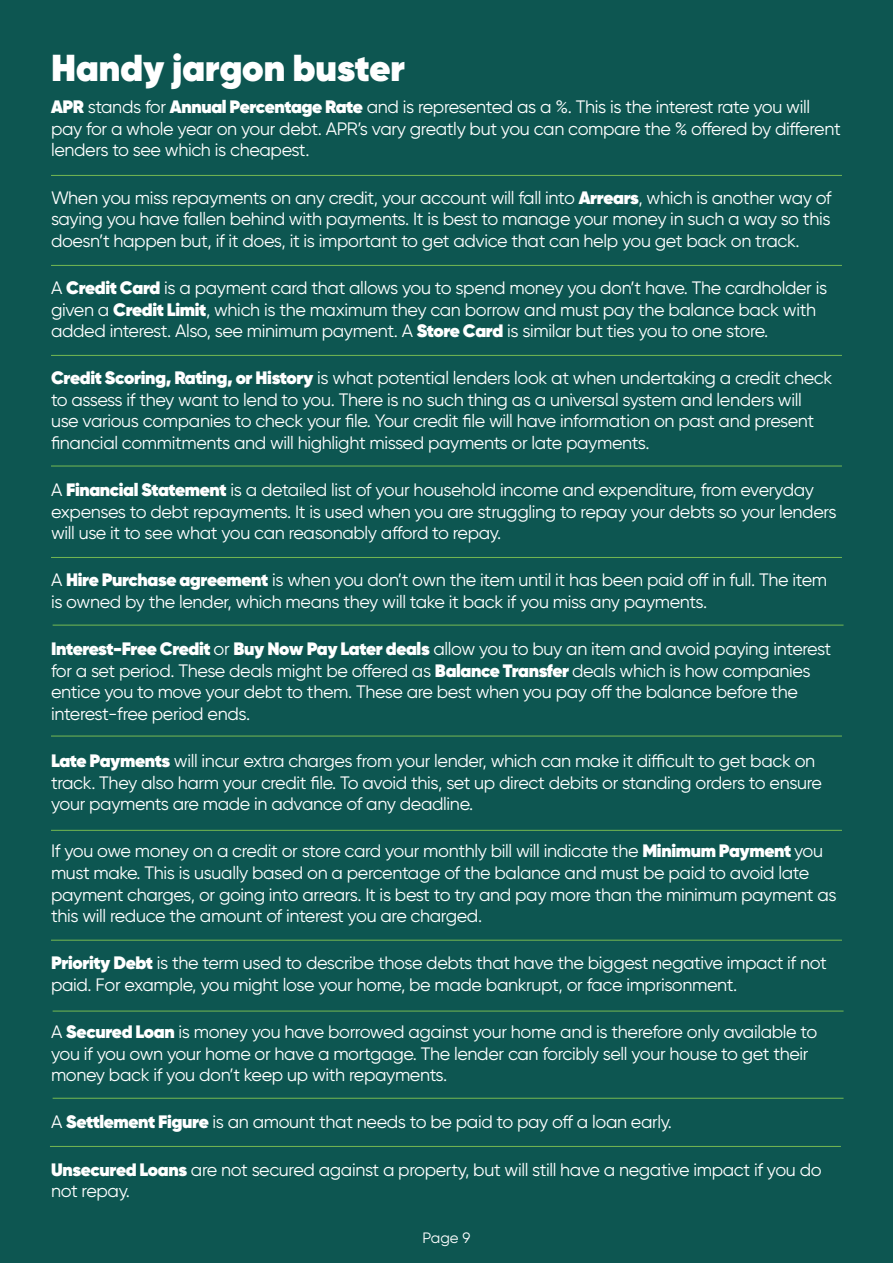
<style>
.page{position:relative;width:893px;height:1263px;background:#0d5651}
.page>*{position:absolute;margin:0;border:0;box-sizing:border-box;transform-origin:0 0}
.t1{font:800 37.5px "Gilroy";color:#fff}
.t2{font:18px/21.6px "Gilroy";letter-spacing:-.02em;color:#fff}
.t3{font:15px "Gilroy";color:#fff}
.s1{font-weight:800}
</style>
<div class="page">
<hr style="left:51px;top:175px;width:791px;height:1px;background:#75b951">
<hr style="left:51px;top:265px;width:791px;height:1px;background:#75b951">
<hr style="left:51px;top:355px;width:791px;height:1px;background:#75b951">
<hr style="left:51px;top:466px;width:791px;height:1px;background:#75b951">
<hr style="left:51px;top:557px;width:791px;height:1px;background:#75b951">
<hr style="left:50px;top:1146px;width:791px;height:1px;background:#75b951">
<hr style="left:53px;top:625px;width:790px;height:1px;background:#75b951">
<hr style="left:51px;top:736px;width:791px;height:1px;background:#75b951">
<hr style="left:51px;top:830px;width:791px;height:1px;background:#75b951">
<hr style="left:51px;top:940px;width:791px;height:1px;background:#75b951">
<hr style="left:53px;top:1011px;width:790px;height:1px;background:#75b951">
<hr style="left:53px;top:1098px;width:790px;height:1px;background:#75b951">
<p class="t1" style="left:51px;top:44px;width:355px">Handy jargon buster</p>
<p class="t2" style="left:51px;top:96px;width:791px"><span class="s1">APR</span> stands for <span class="s1">Annual Percentage Rate</span> and is represented as a %. This is the interest rate you will pay for a whole year on your debt. APR’s vary greatly but you can compare the % offered by different lenders to see which is cheapest.</p>
<p class="t2" style="left:51px;top:186px;width:782px;text-align:justify">When you miss repayments on any credit, your account will fall into <span class="s1">Arrears</span>, which is another way of saying you have fallen behind with payments. It is best to manage your money in such a way so this doesn’t happen but, if it does, it is important to get advice that can help you get back on track.</p>
<p class="t2" style="left:51px;top:277px;width:778px">A <span class="s1">Credit Card</span> is a payment card that allows you to spend money you don’t have. The cardholder is given a <span class="s1">Credit Limit</span>, which is the maximum they can borrow and must pay the balance back with added interest. Also, see minimum payment. A <span class="s1">Store Card</span> is similar but ties you to one store.</p>
<p class="t2" style="left:51px;top:367px;width:783px"><span class="s1">Credit Scoring, Rating, or History</span> is what potential lenders look at when undertaking a credit check to assess if they want to lend to you. There is no such thing as a universal system and lenders will use various companies to check your file. Your credit file will have information on past and present financial commitments and will highlight missed payments or late payments.</p>
<p class="t2" style="left:51px;top:479px;width:787px">A <span class="s1">Financial Statement</span> is a detailed list of your household income and expenditure, from everyday expenses to debt repayments. It is used when you are struggling to repay your debts so your lenders will use it to see what you can reasonably afford to repay.</p>
<p class="t2" style="left:51px;top:569px;width:778px">A <span class="s1">Hire Purchase agreement</span> is when you don’t own the item until it has been paid off in full. The item is owned by the lender, which means they will take it back if you miss any payments.</p>
<p class="t2" style="left:51px;top:638px;width:782px"><span class="s1">Interest-Free Credit</span> or <span class="s1">Buy Now Pay Later deals</span> allow you to buy an item and avoid paying interest for a set period. These deals might be offered as <span class="s1">Balance Transfer</span> deals which is how companies entice you to move your debt to them. These are best when you pay off the balance before the interest-free period ends.</p>
<p class="t2" style="left:51px;top:750px;width:772px"><span class="s1">Late Payments</span> will incur extra charges from your lender, which can make it difficult to get back on track. They also harm your credit file. To avoid this, set up direct debits or standing orders to ensure your payments are made in advance of any deadline.</p>
<p class="t2" style="left:51px;top:840px;width:787px">If you owe money on a credit or store card your monthly bill will indicate the <span class="s1">Minimum Payment</span> you must make. This is usually based on a percentage of the balance and must be paid to avoid late payment charges, or going into arrears. It is best to try and pay more than the minimum payment as this will reduce the amount of interest you are charged.</p>
<p class="t2" style="left:51px;top:952px;width:777px"><span class="s1">Priority Debt</span> is the term used to describe those debts that have the biggest negative impact if not paid. For example, you might lose your home, be made bankrupt, or face imprisonment.</p>
<p class="t2" style="left:51px;top:1021px;width:768px">A <span class="s1">Secured Loan</span> is money you have borrowed against your home and is therefore only available to you if you own your home or have a mortgage. The lender can forcibly sell your house to get their money back if you don’t keep up with repayments.</p>
<p class="t2" style="left:51px;top:1111px;width:623px">A <span class="s1">Settlement Figure</span> is an amount that needs to be paid to pay off a loan early.</p>
<p class="t2" style="left:51px;top:1158px;width:772px"><span class="s1">Unsecured Loans</span> are not secured against a property, but will still have a negative impact if you do not repay.</p>
<p class="t3" style="left:423px;top:1229px;width:49px">Page 9</p>
</div>
